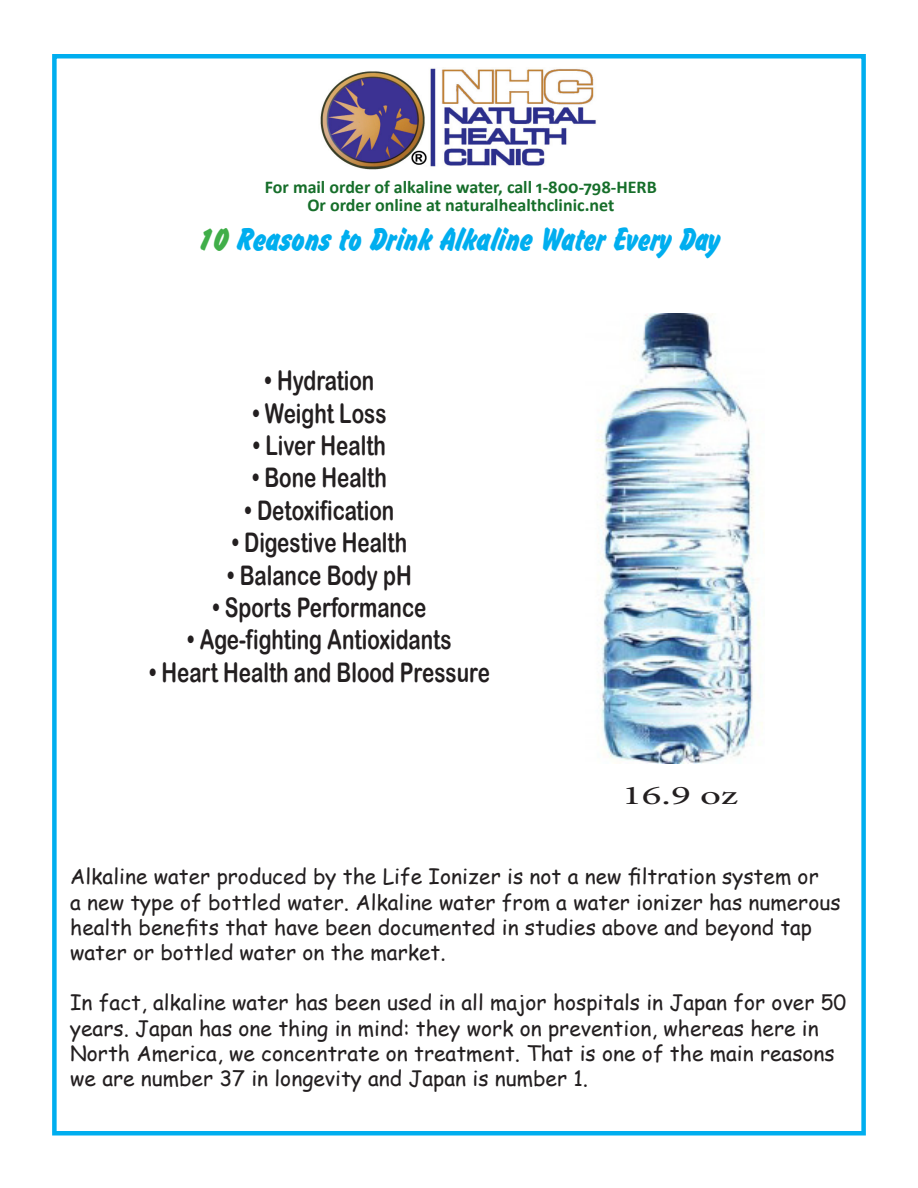
<style>
.page{position:relative;width:918px;height:1188px;background:#fff}
.page>*{position:absolute;margin:0;border:0;box-sizing:border-box;transform-origin:0 0}
.t1{font:36px "Okay D";color:#00aeef;scale:.91 1}
.t2{font:27px "Arial Rounded MT Bold";color:#231f20;scale:.76 1}
.t3{font:27px "Minion Pro";color:#231f20;scale:1.52 1}
.t4{font:21px/25.2px "Comic Sans MS";color:#231f20}
.t5{font:700 18px "Calibri";color:#166e2a}
.s1{color:#40ae49}
</style>
<div class="page">
<img style="left:320px;top:68px;width:276px;height:102px">
<img style="left:596px;top:313px;width:167px;height:450px">
<div style="left:52px;top:54px;width:814px;height:1082px;border:4px solid #00aeef"></div>
<p class="t5" style="left:265px;top:176px;width:394px">For mail order of alkaline water, call 1-800-798-HERB</p>
<p class="t5" style="left:307px;top:194px;width:308px">Or order online at naturalhealthclinic.net</p>
<p class="t1" style="left:197px;top:215px;width:577px"><span class="s1">10</span> Reasons to Drink Alkaline Water Every Day</p>
<p class="t2" style="left:265px;top:365px;width:146px">• Hydration</p>
<p class="t2" style="left:252px;top:397px;width:178px">• Weight Loss</p>
<p class="t2" style="left:253px;top:430px;width:177px">• Liver Health</p>
<p class="t2" style="left:252px;top:462px;width:179px">• Bone Health</p>
<p class="t2" style="left:245px;top:494px;width:199px">• Detoxification</p>
<p class="t2" style="left:232px;top:527px;width:233px">• Digestive Health</p>
<p class="t2" style="left:227px;top:559px;width:244px">• Balance Body pH</p>
<p class="t2" style="left:212px;top:592px;width:283px">• Sports Performance</p>
<p class="t2" style="left:187px;top:624px;width:349px">• Age-fighting Antioxidants</p>
<p class="t2" style="left:149px;top:656px;width:450px">• Heart Health and Blood Pressure</p>
<p class="t3" style="left:622px;top:778px;width:78px">16.9 oz</p>
<p class="t4" style="left:70px;top:864px;width:772px">Alkaline water produced by the Life Ionizer is not a new filtration system or<br>a new type of bottled water. Alkaline water from a water ionizer has numerous health benefits that have been documented in studies above and beyond tap water or bottled water on the market.</p>
<p class="t4" style="left:70px;top:990px;width:778px">In fact, alkaline water has been used in all major hospitals in Japan for over 50 years. Japan has one thing in mind: they work on prevention, whereas here in North America, we concentrate on treatment. That is one of the main reasons we are number 37 in longevity and Japan is number 1.</p>
</div>
